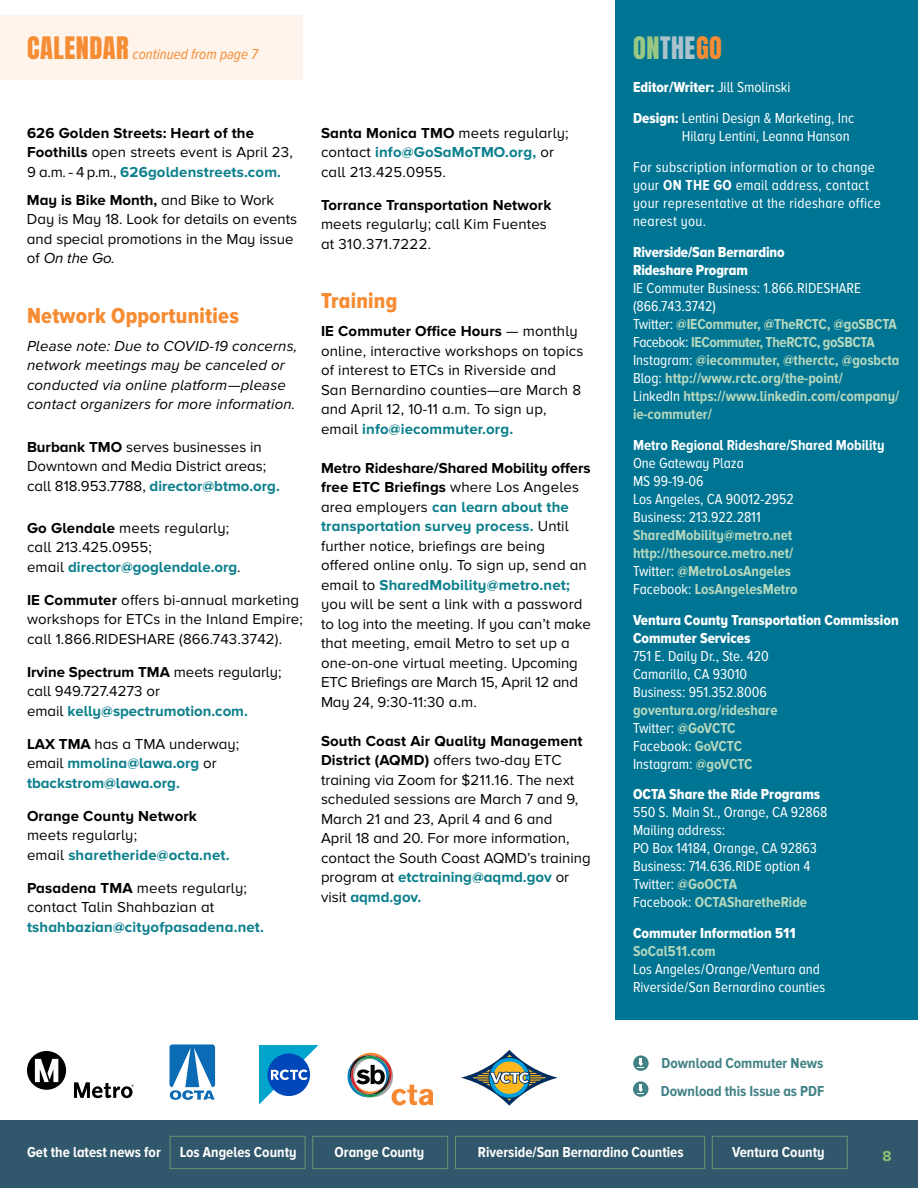
<style>
.page{position:relative;width:918px;height:1188px;background:#fff}
.page>*{position:absolute;margin:0;border:0;box-sizing:border-box;transform-origin:0 0}
.t1{font:26.25px "Anton";letter-spacing:.02em;color:#acc2cc}
.t2{font:22.5px "Proxima Nova A Cond Extrabld";letter-spacing:.01em;color:#f68c33}
.t3{font:15px/19.5px "Proxima Nova A";letter-spacing:.01em;color:#000}
.t4{font:700 15px/18px "Proxima Nova A Cond";color:#b6d8be}
.t5{font:15px/18px "Proxima Nova A Cond";color:#fff}
.t6{font:15px/18px "Proxima Nova A Cond Extrabld";color:#fff}
.t7{font:700 15px/19.5px "Proxima Nova A";letter-spacing:.01em;color:#0b7f8c}
.t8{font:italic 15px/19.5px "Proxima Nova A";letter-spacing:.01em;color:#000}
.t9{font:700 15px "Proxima Nova A Cond";color:#fff}
.t10{font:15px/18px "Proxima Nova A Cond";letter-spacing:.02em;color:#fff}
.t11{font:700 15px "Proxima Nova A";letter-spacing:.01em;color:#000}
.t12{font:700 15px "Proxima Nova A Cond";color:#408185}
.t13{font:italic 15px "Proxima Nova A Cond";color:#f68c33}
.t14{font:700 15px "Proxima Nova A";color:#8cbf73}
.s1{font-family:"Anton";font-style:normal;font-size:26.25px}
.s2{color:#9ac784}
.s3{color:#f68c33}
.s4{font-weight:700}
.s5{font-weight:700;color:#0b7f8c}
.s6{font-style:italic}
.s7{color:#000}
.s8{font-weight:400;color:#000}
.s9{font-family:"Proxima Nova A Cond"}
.s10{font-family:"Proxima Nova A Cond Extrabld"}
.s11{font-weight:400;color:#fff}
.s12{font-weight:700;color:#b6d8be}
</style>
<div class="page">
<div style="left:0;top:16px;width:303px;height:64px;background:#fef4eb"></div>
<div style="left:0;top:1121px;width:918px;height:67px;background:#30576b"></div>
<div style="left:170px;top:1136px;width:135px;height:33px;background:#30576b;border:1px solid #8cbf73"></div>
<div style="left:312px;top:1136px;width:136px;height:33px;background:#30576b;border:1px solid #8cbf73"></div>
<div style="left:712px;top:1136px;width:136px;height:33px;background:#30576b;border:1px solid #8cbf73"></div>
<div style="left:455px;top:1136px;width:250px;height:33px;background:#30576b;border:1px solid #8cbf73"></div>
<div style="left:615px;top:0;width:303px;height:1020px;background:#007593"></div>
<div style="left:633px;top:1081px;width:15px;height:16px;background:#408185;border-radius:50%"></div>
<svg style="left:637px;top:1085px;width:7px;height:9px"></svg>
<svg style="left:27px;top:1051px;width:39px;height:39px"></svg>
<svg style="left:35px;top:1059px;width:23px;height:23px"></svg>
<svg style="left:74px;top:1082px;width:60px;height:16px"></svg>
<svg style="left:461px;top:1050px;width:97px;height:56px"></svg>
<svg style="left:169px;top:1044px;width:46px;height:56px"></svg>
<svg style="left:259px;top:1045px;width:59px;height:60px"></svg>
<svg style="left:348px;top:1053px;width:85px;height:53px"></svg>
<svg style="left:633px;top:1055px;width:16px;height:16px"></svg>
<svg style="left:637px;top:1059px;width:7px;height:9px"></svg>
<p class="t13" style="left:27px;top:45px;width:232px"><span class="s1">CALENDAR</span> continued from page 7</p>
<h1 class="t1" style="left:633px;top:34px;width:90px"><span class="s2">ON</span>THE<span class="s3">GO</span></h1>
<p class="t3" style="left:27px;top:123px;width:267px"><span class="s4">626 Golden Streets: Heart of the<br>Foothills</span> open streets event is April 23,<br>9 a.m.- 4 p.m., <span class="s5">626goldenstreets.com.</span></p>
<p class="t3" style="left:27px;top:190px;width:272px"><span class="s4">May is Bike Month,</span> and Bike to Work<br>Day is May 18. Look for details on events and special promotions in the May issue of <span class="s6">On the Go.</span></p>
<h2 class="t2" style="left:27px;top:303px;width:213px">Network Opportunities</h2>
<p class="t8" style="left:27px;top:337px;width:272px">Please note: Due to COVID-19 concerns, network meetings may be canceled or conducted via online platform—please contact organizers for more information.</p>
<p class="t3" style="left:27px;top:437px;width:254px"><span class="s4">Burbank TMO</span> serves businesses in<br>Downtown and Media District areas; call 818.953.7788, <span class="s5">director@btmo.org.</span></p>
<p class="t3" style="left:27px;top:519px;width:215px"><span class="s4">Go Glendale</span> meets regularly; call 213.425.0955;<br>email <span class="s5">director@goglendale.org</span>.</p>
<p class="t3" style="left:27px;top:591px;width:277px"><span class="s4">IE Commuter</span> offers bi-annual marketing workshops for ETCs in the Inland Empire; call 1.866.RIDESHARE (866.743.3742).</p>
<p class="t3" style="left:27px;top:663px;width:256px"><span class="s4">Irvine Spectrum TMA</span> meets regularly; call 949.727.4273 or<br>email <span class="s5">kelly@spectrumotion.com.</span></p>
<p class="t7" style="left:27px;top:735px;width:214px"><span class="s7">LAX TMA</span> <span class="s8">has a TMA underway; email</span> mmolina@lawa.org <span class="s8">or </span>tbackstrom@lawa.org.</p>
<p class="t11" style="left:27px;top:807px;width:172px">Orange County Network</p>
<p class="t7" style="left:27px;top:826px;width:204px"><span class="s8">meets regularly;<br>email</span> sharetheride@octa.net.</p>
<p class="t3" style="left:27px;top:879px;width:221px"><span class="s4">Pasadena TMA</span> meets regularly; contact Talin Shahbazian at</p>
<p class="t7" style="left:27px;top:918px;width:239px">tshahbazian@cityofpasadena.net.</p>
<p class="t3" style="left:321px;top:123px;width:249px"><span class="s4">Santa Monica TMO</span> meets regularly; contact <span class="s5">info@GoSaMoTMO.org,</span> or call 213.425.0955.</p>
<p class="t11" style="left:321px;top:196px;width:232px">Torrance Transportation Network</p>
<p class="t3" style="left:321px;top:215px;width:227px">meets regularly; call Kim Fuentes at 310.371.7222.</p>
<h2 class="t2" style="left:321px;top:288px;width:78px">Training</h2>
<p class="t3" style="left:321px;top:322px;width:264px"><span class="s4">IE Commuter Office Hours</span> — monthly online, interactive workshops on topics of interest to ETCs in Riverside and San Bernardino counties—are March 8 and April 12, 10-11 a.m. To sign up, email <span class="s5">info@iecommuter.org.</span></p>
<p class="t3" style="left:321px;top:459px;width:271px"><span class="s4">Metro Rideshare/Shared Mobility offers free ETC Briefings</span> where Los Angeles area employers <span class="s5">can learn about the transportation survey process.</span> Until further notice, briefings are being offered online only. To sign up, send an email to <span class="s5">SharedMobility@metro.net; </span>you will be sent a link with a password to log into the meeting. If you can’t make that meeting, email Metro to set up a one-on-one virtual meeting. Upcoming ETC Briefings are March 15, April 12 and May 24, 9:30-11:30 a.m.</p>
<p class="t3" style="left:321px;top:732px;width:271px"><span class="s4">South Coast Air Quality Management District (AQMD)</span> offers two-day ETC training via Zoom for $211.16. The next scheduled sessions are March 7 and 9, March 21 and 23, April 4 and 6 and<br>April 18 and 20. For more information, contact the South Coast AQMD’s training program at <span class="s5">etctraining@aqmd.gov</span> or visit <span class="s5">aqmd.gov.</span></p>
<p class="t6" style="left:633px;top:79px;width:159px">Editor/Writer: <span class="s9">Jill Smolinski</span></p>
<p class="t5" style="left:682px;top:109px;width:174px;text-indent:-49px"><span class="s10">Design:</span> Lentini Design &amp; Marketing, Inc<br>Hilary Lentini, Leanna Hanson</p>
<p class="t10" style="left:633px;top:158px;width:249px">For subscription information or to change your <span class="s4">ON THE GO</span> email address, contact your representative at the rideshare office nearest you.</p>
<p class="t6" style="left:633px;top:244px;width:153px">Riverside/San Bernardino<br>Rideshare Program</p>
<p class="t4" style="left:633px;top:279px;width:268px"><span class="s11">IE Commuter Business: 1.866.RIDESHARE (866.743.3742)<br>Twitter:</span> @IECommuter, @TheRCTC, @goSBCTA <span class="s11">Facebook:</span> IECommuter, TheRCTC, goSBCTA <span class="s11">Instagram:</span> @iecommuter, @therctc, @gosbcta <span class="s11">Blog:</span> http://www.rctc.org/the-point/<br><span class="s11">LinkedIn</span> https://www.linkedin.com/company/ ie-commuter/</p>
<p class="t9" style="left:633px;top:436px;width:253px">Metro Regional Rideshare/Shared Mobility</p>
<p class="t5" style="left:633px;top:454px;width:162px">One Gateway Plaza<br>MS 99-19-06<br>Los Angeles, CA 90012-2952<br>Business: 213.922.2811</p>
<p class="t4" style="left:633px;top:526px;width:166px">SharedMobility@metro.net http://thesource.metro.net/<br><span class="s11">Twitter:</span> @MetroLosAngeles<br><span class="s11">Facebook:</span> LosAngelesMetro</p>
<p class="t6" style="left:633px;top:612px;width:267px">Ventura County Transportation Commission<br>Commuter Services</p>
<p class="t5" style="left:633px;top:647px;width:137px">751 E. Daily Dr., Ste. 420<br>Camarillo, CA 93010<br>Business: 951.352.8006</p>
<p class="t4" style="left:633px;top:701px;width:146px">goventura.org/rideshare<br><span class="s11">Twitter:</span> @GoVCTC<br><span class="s11">Facebook:</span> GoVCTC<br><span class="s11">Instagram:</span> @goVCTC</p>
<p class="t6" style="left:633px;top:786px;width:189px">OCTA Share the Ride Programs</p>
<p class="t5" style="left:633px;top:804px;width:196px">550 S. Main St., Orange, CA 92868<br>Mailing address:<br>PO Box 14184, Orange, CA 92863<br>Business: 714.636.RIDE option 4<br>Twitter: <span class="s12">@GoOCTA<br></span>Facebook: <span class="s12">OCTASharetheRide</span></p>
<p class="t6" style="left:633px;top:925px;width:164px">Commuter Information 511</p>
<p class="t4" style="left:633px;top:943px;width:84px">SoCal511.com</p>
<p class="t5" style="left:633px;top:961px;width:194px">Los Angeles/Orange/Ventura and<br>Riverside/San Bernardino counties</p>
<p class="t12" style="left:662px;top:1055px;width:163px">Download Commuter News</p>
<p class="t12" style="left:661px;top:1083px;width:165px">Download this Issue as PDF</p>
<p class="t9" style="left:27px;top:1144px;width:135px">Get the latest news for</p>
<p class="t9" style="left:180px;top:1144px;width:118px">Los Angeles County</p>
<p class="t9" style="left:335px;top:1144px;width:91px">Orange County</p>
<p class="t9" style="left:478px;top:1144px;width:207px">Riverside/San Bernardino Counties</p>
<p class="t9" style="left:732px;top:1144px;width:94px">Ventura County</p>
<p class="t14" style="left:882px;top:1147px;width:11px">8</p>
</div>
